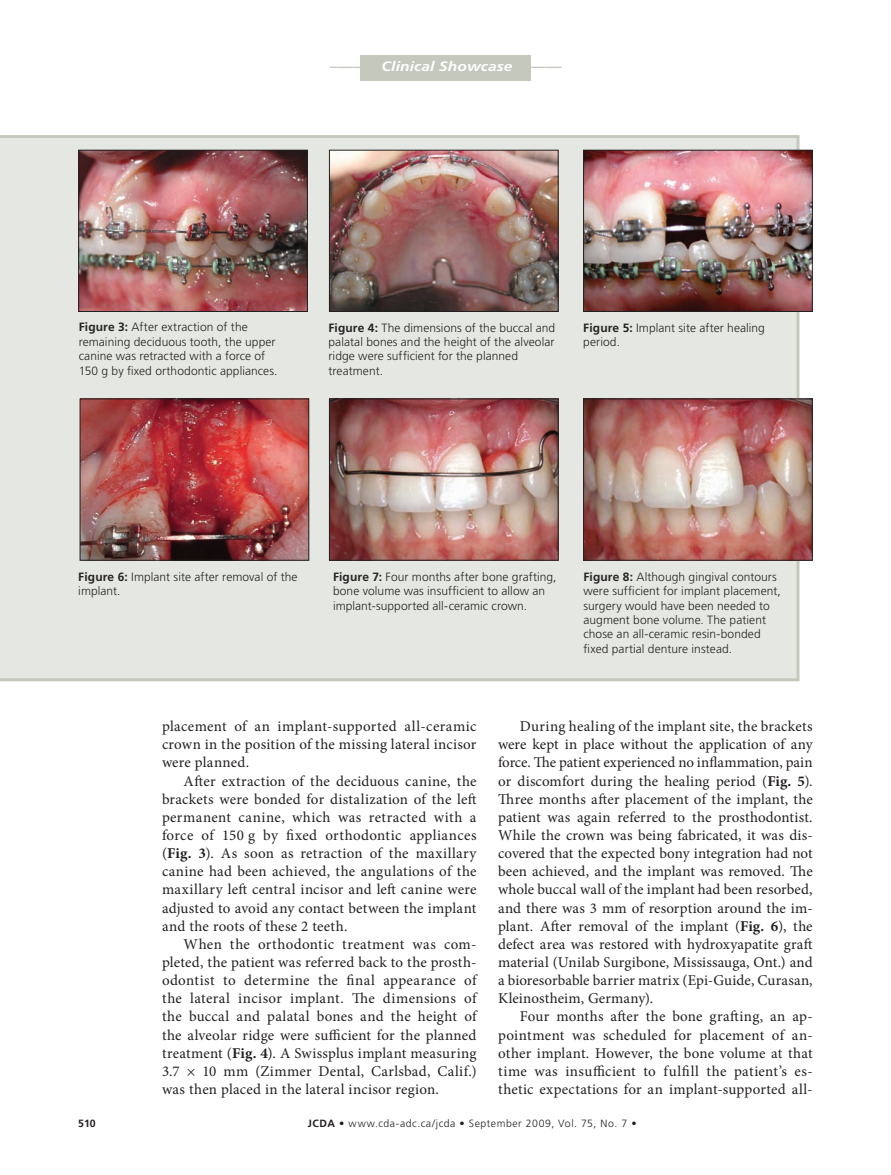
<style>
.page{position:relative;width:891px;height:1175px;background:#fff}
.page>*{position:absolute;margin:0;border:0;box-sizing:border-box;transform-origin:0 0}
.t1{font:15px/18.1px "Minion Pro";letter-spacing:.015em;color:#231f20;text-align:justify}
.t2{font:italic 700 13.5px "Frutiger LT Std";letter-spacing:.01em;color:#fff;scale:1.15 1}
.t3{font:italic 700 13.5px "Frutiger LT Std";color:#c5c9bd;scale:1.15 1}
.t4{font:300 12px/14.4px "Frutiger LT Std";letter-spacing:.005em;color:#262324}
.t5{font:300 10.5px "Frutiger LT Std";letter-spacing:.055em;color:#231f20}
.t6{font:700 10.5px "Frutiger LT Std";color:#231f20}
.s1{font-weight:700}
</style>
<div class="page">
<div style="left:360px;top:55px;width:171px;height:26px;background:#c5c9bd"></div>
<div style="left:0;top:135px;width:800px;height:546px;background:#e5e8e2"></div>
<img style="left:80px;top:152px;width:226px;height:158px">
<div style="left:78px;top:150px;width:230px;height:162px;border:1px solid #231f20"></div>
<img style="left:331px;top:152px;width:226px;height:158px">
<div style="left:329px;top:150px;width:230px;height:162px;border:1px solid #231f20"></div>
<img style="left:585px;top:152px;width:226px;height:158px">
<div style="left:583px;top:150px;width:230px;height:162px;border:1px solid #231f20"></div>
<img style="left:82px;top:400px;width:225px;height:158px">
<div style="left:80px;top:398px;width:229px;height:162px;border:1px solid #231f20"></div>
<img style="left:331px;top:400px;width:226px;height:158px">
<div style="left:329px;top:398px;width:230px;height:162px;border:1px solid #231f20"></div>
<img style="left:585px;top:400px;width:226px;height:158px">
<div style="left:583px;top:398px;width:230px;height:162px;border:1px solid #231f20"></div>
<p class="t3" style="left:330px;top:59px;width:29px">––––</p>
<p class="t2" style="left:382px;top:59px;width:115px">Clinical Showcase</p>
<p class="t3" style="left:530px;top:59px;width:29px">––––</p>
<p class="t4" style="left:79px;top:320px;width:200px"><span class="s1">Figure 3:</span> After extraction of the remaining deciduous tooth, the upper canine was retracted with a force of 150 g by fixed orthodontic appliances.</p>
<p class="t4" style="left:328px;top:320px;width:228px"><span class="s1">Figure 4:</span> The dimensions of the buccal and palatal bones and the height of the alveolar ridge were sufficient for the planned treatment.</p>
<p class="t4" style="left:583px;top:320px;width:183px"><span class="s1">Figure 5:</span> Implant site after healing period.</p>
<p class="t4" style="left:78px;top:569px;width:221px"><span class="s1">Figure 6:</span> Implant site after removal of the implant.</p>
<p class="t4" style="left:333px;top:569px;width:225px"><span class="s1">Figure 7:</span> Four months after bone grafting, bone volume was insufficient to allow an implant-supported all-ceramic crown.</p>
<p class="t4" style="left:584px;top:569px;width:199px"><span class="s1">Figure 8:</span> Although gingival contours were sufficient for implant placement, surgery would have been needed to augment bone volume. The patient chose an all-ceramic resin-bonded fixed partial denture instead.</p>
<p class="t1" style="left:162px;top:717px;width:316px">placement of an implant-supported all-ceramic crown in the position of the missing lateral incisor were planned.</p>
<p class="t1" style="left:162px;top:772px;width:316px;text-indent:22px">After extraction of the deciduous canine, the brackets were bonded for distalization of the left permanent canine, which was retracted with a force of 150 g by fixed orthodontic appliances (<span class="s1">Fig. 3</span>). As soon as retraction of the maxillary canine had been achieved, the angulations of the maxillary left central incisor and left canine were adjusted to avoid any contact between the implant and the roots of these 2 teeth.</p>
<p class="t1" style="left:162px;top:935px;width:316px;text-indent:22px">When the orthodontic treatment was com&shy;pleted, the patient was referred back to the prosth&shy;odontist to determine the final appearance of the lateral incisor implant. The dimensions of the buccal and palatal bones and the height of the alveolar ridge were sufficient for the planned treatment (<span class="s1">Fig. 4</span>). A Swissplus implant measuring 3.7 × 10 mm (Zimmer Dental, Carlsbad, Calif.) was then placed in the lateral incisor region.</p>
<p class="t1" style="left:498px;top:717px;width:316px;text-indent:22px">During healing of the implant site, the brackets were kept in place without the application of any force. The patient experienced no inflammation, pain or discomfort during the healing period (<span class="s1">Fig. 5</span>).<br>Three months after placement of the implant, the patient was again referred to the prosthodontist.<br>While the crown was being fabricated, it was dis&shy;covered that the expected bony integration had not been achieved, and the implant was removed. The whole buccal wall of the implant had been resorbed, and there was 3 mm of resorption around the im&shy;plant. After removal of the implant (<span class="s1">Fig. 6</span>), the defect area was restored with hydroxyapatite graft material (Unilab Surgibone, Mississauga, Ont.) and a bioresorbable barrier matrix (Epi-Guide, Curasan, Kleinostheim, Germany).</p>
<p class="t1" style="left:498px;top:1007px;width:316px;text-indent:22px">Four months after the bone grafting, an ap&shy;pointment was scheduled for placement of an&shy;other implant. However, the bone volume at that time was insufficient to fulfill the patient’s es&shy;thetic expectations for an implant-supported all-</p>
<p class="t6" style="left:78px;top:1117px;width:19px">510</p>
<p class="t5" style="left:308px;top:1117px;width:330px"><span class="s1">JCDA •</span> www.cda-adc.ca/jcda • September 2009, Vol. 75, No. 7 •</p>
</div>
